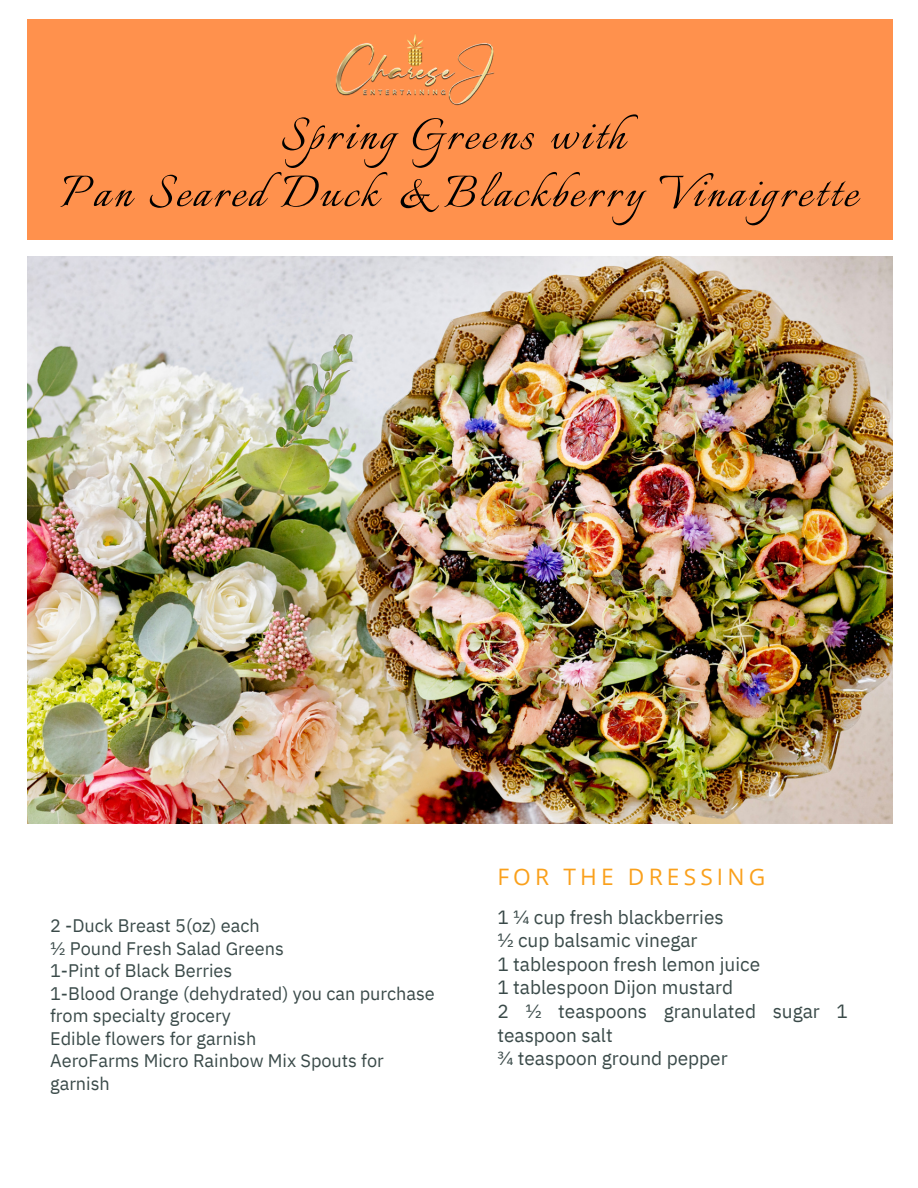
<style>
.page{position:relative;width:918px;height:1188px;background:#fff}
.page>*{position:absolute;margin:0;border:0;box-sizing:border-box;transform-origin:0 0}
.t1{font:55.5px/57.3px "Italianno";letter-spacing:.06em;color:#000;text-align:center}
.t2{font:22.65px "Open Sans";letter-spacing:.185em;color:#faa01b}
.t3{font:19.05px/23.7px "IBM Plex Sans";color:#3a4a49}
.t4{font:18.15px/22.5px "IBM Plex Sans";color:#3a4a49}
</style>
<div class="page">
<img style="left:27px;top:257px;width:865px;height:567px">
<div style="left:27px;top:19px;width:865px;height:221px;background:#ff914d"></div>
<img style="left:335px;top:34px;width:159px;height:72px">
<h1 class="t1" style="left:60px;top:110px;width:799px">Spring Greens with<br>Pan Seared Duck &amp; Blackberry Vinaigrette</h1>
<p class="t2" style="left:497px;top:861px;width:269px">FOR THE DRESSING</p>
<p class="t4" style="left:50px;top:914px;width:386px">2 -Duck Breast 5(oz) each<br>1⁄2 Pound Fresh Salad Greens<br>1-Pint of Black Berries<br>1-Blood Orange (dehydrated) you can purchase from specialty grocery<br>Edible flowers for garnish<br>AeroFarms Micro Rainbow Mix Spouts for garnish</p>
<p class="t3" style="left:497px;top:905px;width:352px">1 1⁄4 cup fresh blackberries<br>1⁄2 cup balsamic vinegar<br>1 tablespoon fresh lemon juice<br>1 tablespoon Dijon mustard<br>2 1⁄2 teaspoons granulated sugar 1 teaspoon salt<br>3⁄4 teaspoon ground pepper</p>
</div>
